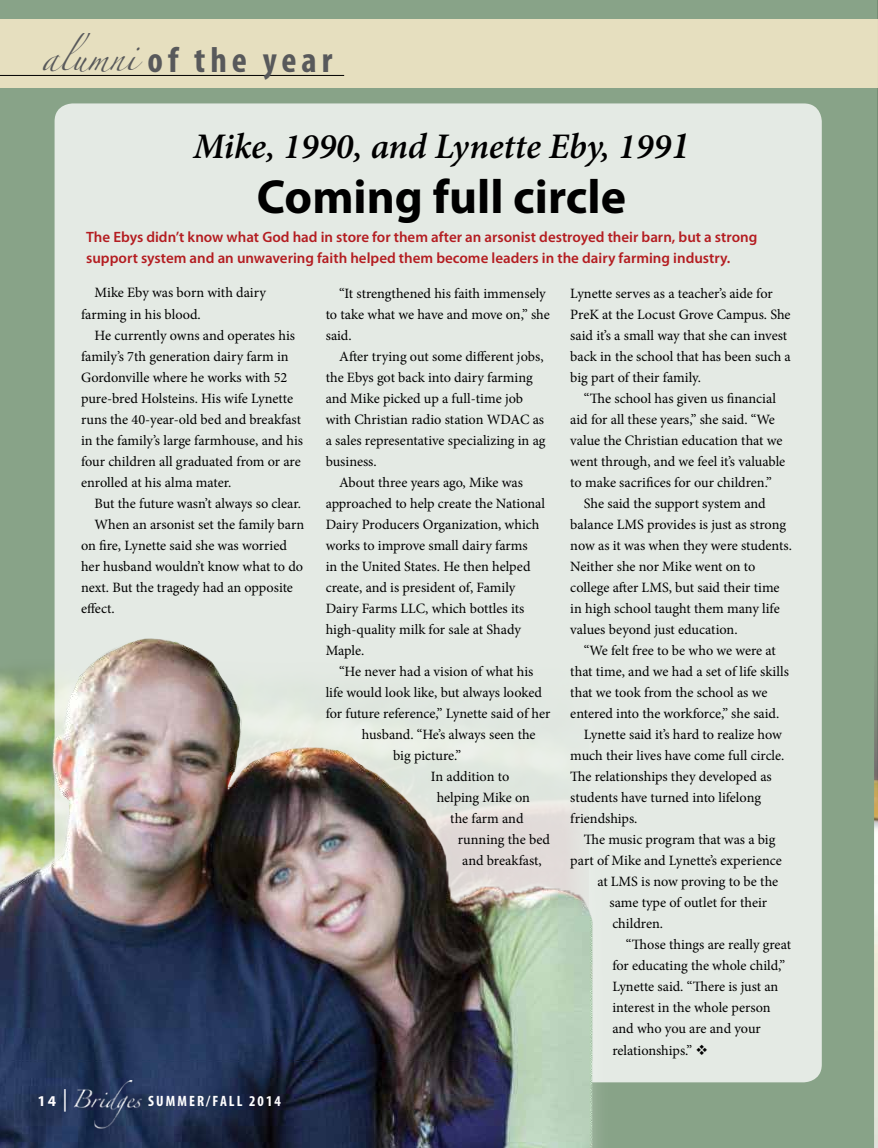
<style>
.page{position:relative;width:878px;height:1148px;background:#fff}
.page>*{position:absolute;margin:0;border:0;box-sizing:border-box;transform-origin:0 0}
.t1{font:700 48px "Myriad Pro";color:#000}
.t2{font:italic 600 36px "Minion Pro";letter-spacing:-.005em;color:#000}
.t3{font:700 condensed 36px "Myriad Pro";letter-spacing:.14em;color:#58595b}
.t4{font:600 15px/21.8px "Myriad Pro";color:#b41d21}
.t5{font:700 condensed 15px "Myriad Pro";letter-spacing:.14em;color:#fff}
.t6{font:700 15px "Myriad Pro";color:#fff}
.t7{font:14.25px/21px "Minion Pro";letter-spacing:-.005em;color:#000}
.s1{font-family:"Zapfino";font-weight:400;font-stretch:normal;font-size:24.6px}
.s2{font-size:39px}
.s3{font-weight:400;font-stretch:condensed;font-size:22.5px}
</style>
<div class="page">
<svg style="left:877px;top:0;width:1px;height:607px"></svg>
<div style="left:0;top:0;width:877px;height:1148px;background:#88a388"></div>
<div style="left:55px;top:103px;width:766px;height:979px;background:#e4eae4;border-radius:18px"></div>
<img style="left:874px;top:607px;width:4px;height:541px">
<div style="left:0;top:19px;width:878px;height:69px;background:#e6dfbf"></div>
<hr style="left:0;top:75px;width:344px;height:1px;background:#000">
<img style="left:0;top:1060px;width:620px;height:88px">
<img style="left:0;top:630px;width:593px;height:430px">
<img style="left:73px;top:1080px;width:73px;height:48px">
<h2 class="t3" style="left:42px;top:37px;width:292px"><span class="s1">alumni</span> of the year</h2>
<h2 class="t2" style="left:193px;top:121px;width:498px">Mike, 1990, and Lynette Eby, 199<span class="s2">1</span></h2>
<h1 class="t1" style="left:257px;top:165px;width:370px">Coming full circle</h1>
<p class="t4" style="left:86px;top:225px;width:672px">The Ebys didn’t know what God had in store for them after an arsonist destroyed their barn, but a strong support system and an unwavering faith helped them become leaders in the dairy farming industry.</p>
<p class="t7" style="left:81px;top:282px;width:186px;text-indent:13px">Mike Eby was born with dairy farming in his blood.</p>
<p class="t7" style="left:81px;top:324px;width:223px;text-indent:13px">He currently owns and operates his family’s 7th generation dairy farm in Gordonville where he works with 52 pure-bred Holsteins. His wife Lynette runs the 40-year-old bed and breakfast in the family’s large farmhouse, and his four children all graduated from or are enrolled at his alma mater.</p>
<p class="t7" style="left:94px;top:492px;width:208px">But the future wasn’t always so clear.</p>
<p class="t7" style="left:94px;top:513px;width:211px">When an arsonist set the family barn</p>
<p class="t7" style="left:81px;top:534px;width:207px">on fire, Lynette said she was worried</p>
<p class="t7" style="left:81px;top:555px;width:224px">her husband wouldn’t know what to do</p>
<p class="t7" style="left:81px;top:576px;width:213px">next. But the tragedy had an opposite</p>
<p class="t7" style="left:81px;top:597px;width:35px">effect.</p>
<p class="t6" style="left:37px;top:1090px;width:31px">14 <span class="s3">|</span></p>
<p class="t5" style="left:148px;top:1091px;width:134px">SUMMER/FALL 2014</p>
<p class="t7" style="left:326px;top:282px;width:225px;text-indent:13px">“It strengthened his faith immensely to take what we have and move on,” she said.</p>
<p class="t7" style="left:339px;top:345px;width:206px">After trying out some different jobs,</p>
<p class="t7" style="left:326px;top:366px;width:209px">the Ebys got back into dairy farming</p>
<p class="t7" style="left:326px;top:387px;width:199px">and Mike picked up a full-time job</p>
<p class="t7" style="left:326px;top:408px;width:220px">with Christian radio station WDAC as</p>
<p class="t7" style="left:326px;top:429px;width:221px">a sales representative specializing in ag</p>
<p class="t7" style="left:326px;top:450px;width:53px">business.</p>
<p class="t7" style="left:339px;top:471px;width:185px">About three years ago, Mike was</p>
<p class="t7" style="left:326px;top:493px;width:221px">approached to help create the National</p>
<p class="t7" style="left:326px;top:514px;width:215px">Dairy Producers Organization, which</p>
<p class="t7" style="left:326px;top:535px;width:203px">works to improve small dairy farms</p>
<p class="t7" style="left:326px;top:556px;width:206px">in the United States. He then helped</p>
<p class="t7" style="left:326px;top:577px;width:191px">create, and is president of, Family</p>
<p class="t7" style="left:326px;top:598px;width:200px">Dairy Farms LLC, which bottles its</p>
<p class="t7" style="left:326px;top:619px;width:197px">high-quality milk for sale at Shady</p>
<p class="t7" style="left:326px;top:640px;width:40px">Maple.</p>
<p class="t7" style="left:339px;top:661px;width:196px">“He never had a vision of what his</p>
<p class="t7" style="left:326px;top:682px;width:218px">life would look like, but always looked</p>
<p class="t7" style="left:326px;top:703px;width:226px">for future reference,” Lynette said of her</p>
<p class="t7" style="left:362px;top:724px;width:175px">husband. “He’s always seen the</p>
<p class="t7" style="left:393px;top:745px;width:69px">big picture.”</p>
<p class="t7" style="left:431px;top:766px;width:80px">In addition to</p>
<p class="t7" style="left:437px;top:787px;width:95px">helping Mike on</p>
<p class="t7" style="left:450px;top:808px;width:75px">the farm and</p>
<p class="t7" style="left:458px;top:829px;width:94px">running the bed</p>
<p class="t7" style="left:462px;top:850px;width:81px">and breakfast,</p>
<p class="t7" style="left:570px;top:283px;width:222px">Lynette serves as a teacher’s aide for PreK at the Locust Grove Campus. She said it’s a small way that she can invest back in the school that has been such a big part of their family.</p>
<p class="t7" style="left:584px;top:388px;width:194px">“The school has given us financial</p>
<p class="t7" style="left:570px;top:409px;width:206px">aid for all these years,” she said. “We</p>
<p class="t7" style="left:570px;top:430px;width:214px">value the Christian education that we</p>
<p class="t7" style="left:570px;top:451px;width:216px">went through, and we feel it’s valuable</p>
<p class="t7" style="left:570px;top:472px;width:203px">to make sacrifices for our children.”</p>
<p class="t7" style="left:584px;top:493px;width:183px">She said the support system and</p>
<p class="t7" style="left:570px;top:514px;width:217px">balance LMS provides is just as strong</p>
<p class="t7" style="left:570px;top:535px;width:223px">now as it was when they were students.</p>
<p class="t7" style="left:570px;top:556px;width:187px">Neither she nor Mike went on to</p>
<p class="t7" style="left:570px;top:577px;width:211px">college after LMS, but said their time</p>
<p class="t7" style="left:570px;top:598px;width:211px">in high school taught them many life</p>
<p class="t7" style="left:570px;top:619px;width:169px">values beyond just education.</p>
<p class="t7" style="left:584px;top:640px;width:193px">“We felt free to be who we were at</p>
<p class="t7" style="left:570px;top:661px;width:220px">that time, and we had a set of life skills</p>
<p class="t7" style="left:570px;top:682px;width:198px">that we took from the school as we</p>
<p class="t7" style="left:570px;top:703px;width:210px">entered into the workforce,” she said.</p>
<p class="t7" style="left:584px;top:724px;width:200px">Lynette said it’s hard to realize how</p>
<p class="t7" style="left:570px;top:745px;width:216px">much their lives have come full circle.</p>
<p class="t7" style="left:570px;top:766px;width:203px">The relationships they developed as</p>
<p class="t7" style="left:570px;top:787px;width:192px">students have turned into lifelong</p>
<p class="t7" style="left:570px;top:808px;width:69px">friendships.</p>
<p class="t7" style="left:584px;top:829px;width:193px">The music program that was a big</p>
<p class="t7" style="left:570px;top:850px;width:213px">part of Mike and Lynette’s experience</p>
<p class="t7" style="left:597px;top:871px;width:182px">at LMS is now proving to be the</p>
<p class="t7" style="left:609px;top:892px;width:159px">same type of outlet for their</p>
<p class="t7" style="left:612px;top:913px;width:52px">children.</p>
<p class="t7" style="left:626px;top:934px;width:167px">“Those things are really great</p>
<p class="t7" style="left:612px;top:955px;width:174px">for educating the whole child,”</p>
<p class="t7" style="left:612px;top:976px;width:167px">Lynette said. “There is just an</p>
<p class="t7" style="left:612px;top:997px;width:160px">interest in the whole person</p>
<p class="t7" style="left:612px;top:1018px;width:150px">and who you are and your</p>
<p class="t7" style="left:612px;top:1039px;width:97px">relationships.” ❖</p>
</div>
